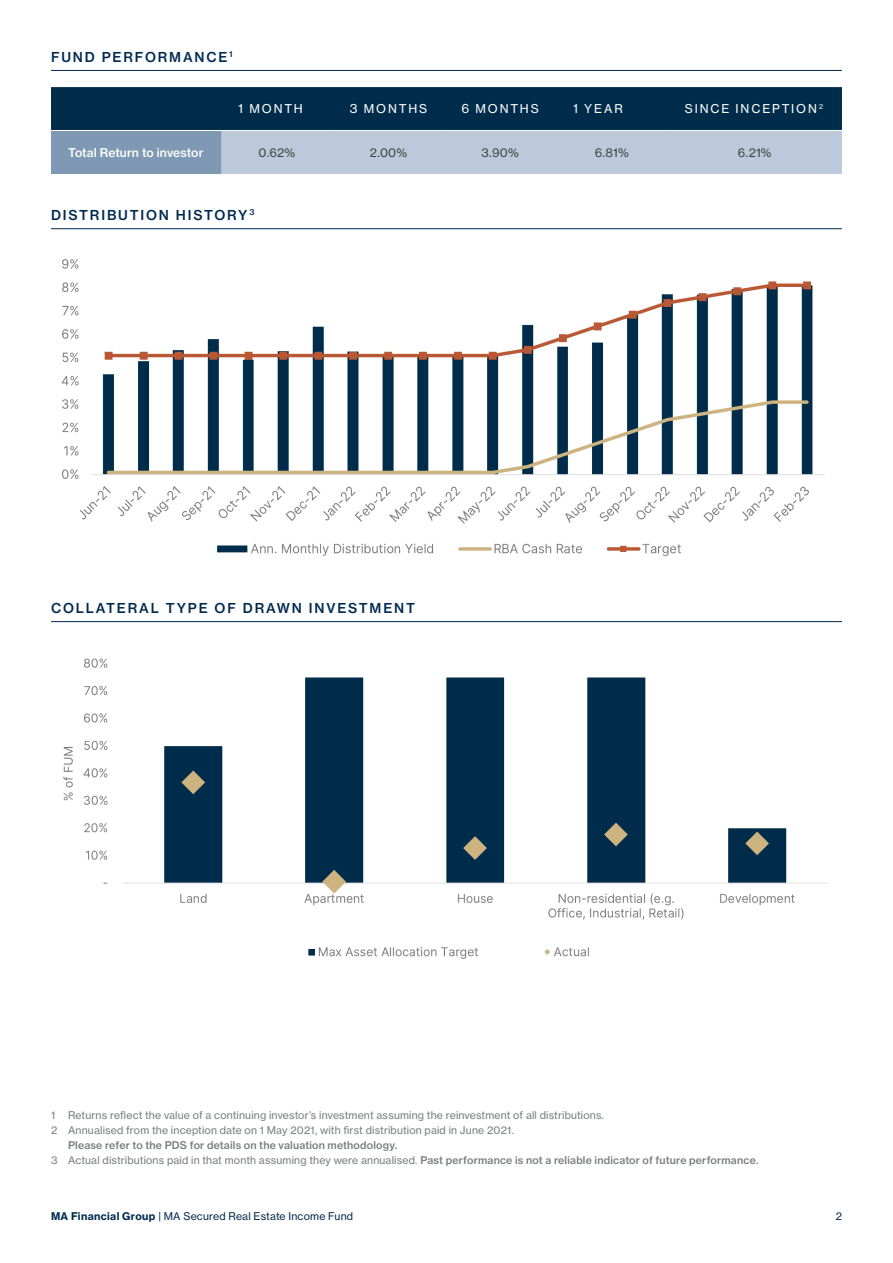
<style>
.page{position:relative;width:893px;height:1263px;background:#fff}
.page>*{position:absolute;margin:0;border:0;box-sizing:border-box;transform-origin:0 0}
.Graph_heading_style{font:13.5px "N Haas Grotesk TX Pro 65 Md";letter-spacing:.135em;color:#002a50}
.Table_Heading_1{font:12px "N Haas Grotesk TX Pro 55 Rg";letter-spacing:.155em;color:#fff}
.Table_text{font:12px "N Haas Grotesk TX Pro 55 Rg";letter-spacing:.02em;color:#3c4545}
.Table_heading_2{font:12px "N Haas Grotesk TX Pro 65 Md";letter-spacing:.005em;color:#fff}
.References_-_Body{font:10.5px "N Haas Grotesk TX Pro 55 Rg";letter-spacing:.015em;color:#787c7d}
.References_-_Body-2{font:10.5px "N Haas Grotesk TX Pro 65 Md";letter-spacing:.02em;color:#787c7d}
.t1{font:10.5px "N Haas Grotesk TX Pro 55 Rg";letter-spacing:.02em;color:#002a50}
.s1{font-family:"N Haas Grotesk TX Pro 65 Md"}
.s2{font-family:"N Haas Grotesk TX Pro 75 Bd"}
</style>
<div class="page">
<hr style="left:51px;top:70px;width:791px;height:1px;background:#002a50">
<hr style="left:51px;top:228px;width:791px;height:1px;background:#002a50">
<hr style="left:51px;top:621px;width:791px;height:1px;background:#002a50">
<svg style="left:51px;top:87px;width:791px;height:87px;background:#57758e"></svg>
<hr style="left:51px;top:130px;width:170px;height:1px;background:#fff">
<hr style="left:221px;top:130px;width:112px;height:1px;background:#fff">
<hr style="left:333px;top:130px;width:111px;height:1px;background:#fff">
<hr style="left:444px;top:130px;width:112px;height:1px;background:#fff">
<hr style="left:556px;top:130px;width:112px;height:1px;background:#fff">
<hr style="left:668px;top:130px;width:174px;height:1px;background:#fff">
<img style="left:61px;top:259px;width:764px;height:297px">
<img style="left:63px;top:658px;width:765px;height:301px">
<p class="Graph_heading_style" style="left:51px;top:48px;width:183px">FUND PERFORMANCE<sup>1</sup></p>
<p class="Table_Heading_1" style="left:238px;top:102px;width:66px">1 MONTH</p>
<p class="Table_Heading_1" style="left:350px;top:102px;width:79px">3 MONTHS</p>
<p class="Table_Heading_1" style="left:461px;top:102px;width:79px">6 MONTHS</p>
<p class="Table_Heading_1" style="left:573px;top:102px;width:51px">1 YEAR</p>
<p class="Table_Heading_1" style="left:685px;top:102px;width:140px">SINCE INCEPTION <sup>2</sup></p>
<p class="Table_heading_2" style="left:68px;top:145px;width:137px">Total Return to investor</p>
<p class="Table_text" style="left:259px;top:145px;width:38px">0.62%</p>
<p class="Table_text" style="left:370px;top:145px;width:39px">2.00%</p>
<p class="Table_text" style="left:481px;top:145px;width:39px">3.90%</p>
<p class="Table_text" style="left:595px;top:145px;width:35px">6.81%</p>
<p class="Table_text" style="left:738px;top:145px;width:35px">6.21%</p>
<p class="Graph_heading_style" style="left:51px;top:206px;width:205px">DISTRIBUTION HISTORY<sup>3</sup></p>
<p class="Graph_heading_style" style="left:51px;top:599px;width:365px">COLLATERAL TYPE OF DRAWN INVESTMENT</p>
<p class="References_-_Body" style="left:51px;top:1108px;width:555px">1 Returns reflect the value of a continuing investor’s investment assuming the reinvestment of all distributions.</p>
<p class="References_-_Body" style="left:51px;top:1123px;width:464px">2 Annualised from the inception date on 1 May 2021, with first distribution paid in June 2021.</p>
<p class="References_-_Body-2" style="left:68px;top:1138px;width:331px">Please refer to the PDS for details on the valuation methodology.</p>
<p class="References_-_Body" style="left:51px;top:1153px;width:709px">3 Actual distributions paid in that month assuming they were annualised. <span class="s1">Past performance is not a reliable indicator of future performance.</span></p>
<p class="t1" style="left:51px;top:1210px;width:304px"><span class="s2">MA Financial Group</span> | MA Secured Real Estate Income Fund</p>
<p class="t1" style="left:836px;top:1210px;width:8px">2</p>
</div>
